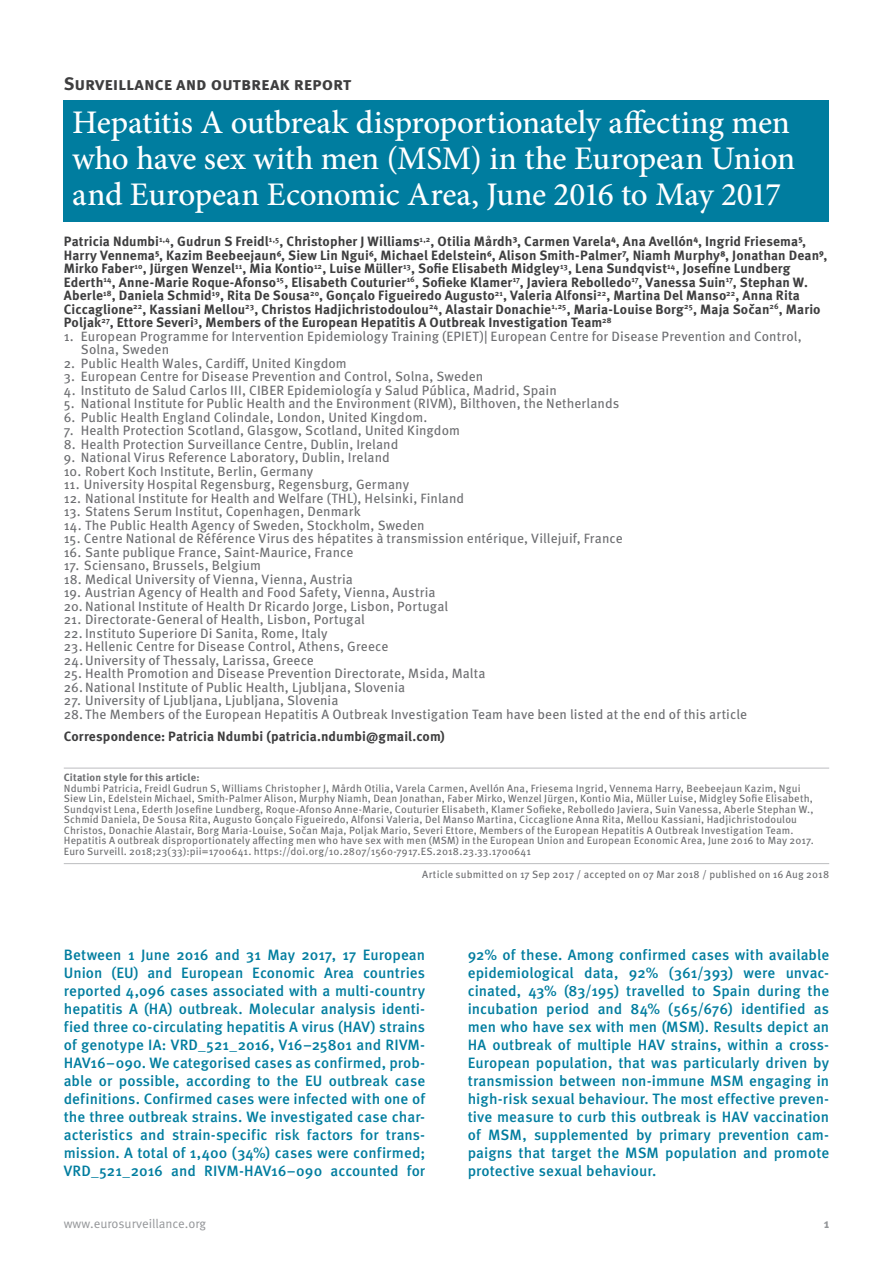
<style>
.page{position:relative;width:893px;height:1263px;background:#fff}
.page>*{position:absolute;margin:0;border:0;box-sizing:border-box;transform-origin:0 0}
.t1{font:500 33px/36px "Minion Pro";letter-spacing:-.01em;color:#fff}
.t2{font:700 18px "Meta Pro";color:#3e3e3f}
.t3{font:500 15px/18px "Meta Pro";letter-spacing:.005em;color:#007d9f;text-align:justify}
.t4{font:13.5px/13.5px "Meta Pro";letter-spacing:.01em;color:#6c6d70}
.t5{font:700 13.5px/13.5px "Meta Pro";letter-spacing:.01em;color:#3e3e3f}
.t6{font:12.75px "Meta Pro";color:#939598}
.t7{font:700 12.75px "Meta Pro";color:#939598}
.t8{font:10.5px/10.5px "Meta Pro";letter-spacing:.015em;color:#6c6d70}
.t9{font:700 10.5px "Meta Pro";letter-spacing:.015em;color:#6c6d70}
</style>
<div class="page">
<hr style="left:64px;top:768px;width:765px;height:1px;background:#bcbdc0">
<hr style="left:64px;top:863px;width:765px;height:1px;background:#bcbdc0">
<div style="left:64px;top:100px;width:765px;height:122px;background:#007d9f"></div>
<h2 class="t2" style="left:64px;top:72px;width:289px">Surveillance and outbreak report</h2>
<h1 class="t1" style="left:72px;top:104px;width:724px">Hepatitis A outbreak disproportionately affecting men who have sex with men (MSM) in the European Union and European Economic Area, June 2016 to May 2017</h1>
<p class="t5" style="left:64px;top:235px;width:765px">Patricia Ndumbi<sup>1,4</sup>, Gudrun S Freidl<sup>1,5</sup>, Christopher J Williams<sup>1,2</sup>, Otilia Mårdh³, Carmen Varela⁴, Ana Avellón⁴, Ingrid Friesema⁵, Harry Vennema⁵, Kazim Beebeejaun⁶, Siew Lin Ngui⁶, Michael Edelstein⁶, Alison Smith-Palmer⁷, Niamh Murphy⁸, Jonathan Dean⁹, Mirko Faber<sup>10</sup>, Jürgen Wenzel<sup>11</sup>, Mia Kontio<sup>12</sup>, Luise Müller<sup>13</sup>, Sofie Elisabeth Midgley<sup>13</sup>, Lena Sundqvist<sup>14</sup>, Josefine Lundberg Ederth<sup>14</sup>, Anne-Marie Roque-Afonso<sup>15</sup>, Elisabeth Couturier<sup>16</sup>, Sofieke Klamer<sup>17</sup>, Javiera Rebolledo<sup>17</sup>, Vanessa Suin<sup>17</sup>, Stephan W.<br>Aberle<sup>18</sup>, Daniela Schmid<sup>19</sup>, Rita De Sousa<sup>20</sup>, Gonçalo Figueiredo Augusto<sup>21</sup>, Valeria Alfonsi<sup>22</sup>, Martina Del Manso<sup>22</sup>, Anna Rita Ciccaglione<sup>22</sup>, Kassiani Mellou<sup>23</sup>, Christos Hadjichristodoulou<sup>24</sup>, Alastair Donachie<sup>1,25</sup>, Maria-Louise Borg<sup>25</sup>, Maja Sočan<sup>26</sup>, Mario Poljak<sup>27</sup>, Ettore Severi<sup>3</sup>, Members of the European Hepatitis A Outbreak Investigation Team<sup>28</sup></p>
<p class="t4" style="left:81px;top:330px;width:722px;text-indent:-17px">1. European Programme for Intervention Epidemiology Training (EPIET)| European Centre for Disease Prevention and Control,<br>Solna, Sweden</p>
<p class="t4" style="left:64px;top:357px;width:285px">2. Public Health Wales, Cardiff, United Kingdom</p>
<p class="t4" style="left:64px;top:370px;width:421px">3. European Centre for Disease Prevention and Control, Solna, Sweden</p>
<p class="t4" style="left:64px;top:384px;width:494px">4. Instituto de Salud Carlos III, CIBER Epidemiología y Salud Pública, Madrid, Spain</p>
<p class="t4" style="left:64px;top:397px;width:557px">5. National Institute for Public Health and the Environment (RIVM), Bilthoven, the Netherlands</p>
<p class="t4" style="left:64px;top:411px;width:365px">6. Public Health England Colindale, London, United Kingdom.</p>
<p class="t4" style="left:64px;top:424px;width:398px">7. Health Protection Scotland, Glasgow, Scotland, United Kingdom</p>
<p class="t4" style="left:64px;top:438px;width:336px">8. Health Protection Surveillance Centre, Dublin, Ireland</p>
<p class="t4" style="left:64px;top:451px;width:328px">9. National Virus Reference Laboratory, Dublin, Ireland</p>
<p class="t4" style="left:64px;top:465px;width:251px">10. Robert Koch Institute, Berlin, Germany</p>
<p class="t4" style="left:64px;top:478px;width:347px">11. University Hospital Regensburg, Regensburg, Germany</p>
<p class="t4" style="left:64px;top:492px;width:402px">12. National Institute for Health and Welfare (THL), Helsinki, Finland</p>
<p class="t4" style="left:64px;top:505px;width:298px">13. Statens Serum Institut, Copenhagen, Denmark</p>
<p class="t4" style="left:64px;top:519px;width:362px">14. The Public Health Agency of Sweden, Stockholm, Sweden</p>
<p class="t4" style="left:64px;top:532px;width:561px">15. Centre National de Référence Virus des hépatites à transmission entérique, Villejuif, France</p>
<p class="t4" style="left:64px;top:546px;width:291px">16. Sante publique France, Saint-Maurice, France</p>
<p class="t4" style="left:64px;top:559px;width:199px">17. Sciensano, Brussels, Belgium</p>
<p class="t4" style="left:64px;top:573px;width:291px">18. Medical University of Vienna, Vienna, Austria</p>
<p class="t4" style="left:64px;top:586px;width:386px">19. Austrian Agency of Health and Food Safety, Vienna, Austria<br>20.National Institute of Health Dr Ricardo Jorge, Lisbon, Portugal</p>
<p class="t4" style="left:64px;top:613px;width:303px">21. Directorate-General of Health, Lisbon, Portugal</p>
<p class="t4" style="left:64px;top:627px;width:265px">22. Instituto Superiore Di Sanita, Rome, Italy</p>
<p class="t4" style="left:64px;top:640px;width:326px">23. Hellenic Centre for Disease Control, Athens, Greece<br>24.University of Thessaly, Larissa, Greece</p>
<p class="t4" style="left:64px;top:667px;width:423px">25. Health Promotion and Disease Prevention Directorate, Msida, Malta<br>26.National Institute of Public Health, Ljubljana, Slovenia</p>
<p class="t4" style="left:64px;top:694px;width:276px">27. University of Ljubljana, Ljubljana, Slovenia</p>
<p class="t4" style="left:64px;top:708px;width:685px">28. The Members of the European Hepatitis A Outbreak Investigation Team have been listed at the end of this article</p>
<p class="t5" style="left:64px;top:730px;width:383px">Correspondence: Patricia Ndumbi (patricia.ndumbi@gmail.com)</p>
<p class="t9" style="left:64px;top:771px;width:137px">Citation style for this article:</p>
<p class="t8" style="left:64px;top:783px;width:752px">Ndumbi Patricia, Freidl Gudrun S, Williams Christopher J, Mårdh Otilia, Varela Carmen, Avellón Ana, Friesema Ingrid, Vennema Harry, Beebeejaun Kazim, Ngui Siew Lin, Edelstein Michael, Smith-Palmer Alison, Murphy Niamh, Dean Jonathan, Faber Mirko, Wenzel Jürgen, Kontio Mia, Müller Luise, Midgley Sofie Elisabeth, Sundqvist Lena, Ederth Josefine Lundberg, Roque-Afonso Anne-Marie, Couturier Elisabeth, Klamer Sofieke, Rebolledo Javiera, Suin Vanessa, Aberle Stephan W., Schmid Daniela, De Sousa Rita, Augusto Gonçalo Figueiredo, Alfonsi Valeria, Del Manso Martina, Ciccaglione Anna Rita, Mellou Kassiani, Hadjichristodoulou Christos, Donachie Alastair, Borg Maria-Louise, Sočan Maja, Poljak Mario, Severi Ettore, Members of the European Hepatitis A Outbreak Investigation Team.<br>Hepatitis A outbreak disproportionately affecting men who have sex with men (MSM) in the European Union and European Economic Area, June 2016 to May 2017.<br>Euro Surveill. 2018;23(33):pii=1700641. https://doi.org/10.2807/1560-7917.ES.2018.23.33.1700641</p>
<p class="t8" style="left:422px;top:869px;width:408px">Article submitted on 17 Sep 2017 / accepted on 07 Mar 2018 / published on 16 Aug 2018</p>
<p class="t3" style="left:64px;top:946px;width:363px">Between 1 June 2016 and 31 May 2017, 17 European Union (EU) and European Economic Area countries reported 4,096 cases associated with a multi-country hepatitis A (HA) outbreak. Molecular analysis identi&shy;fied three co-circulating hepatitis A virus (HAV) strains of genotype IA: VRD_521_2016, V16–25801 and RIVM-HAV16–090. We categorised cases as confirmed, prob&shy;able or possible, according to the EU outbreak case definitions. Confirmed cases were infected with one of the three outbreak strains. We investigated case char&shy;acteristics and strain-specific risk factors for trans&shy;mission. A total of 1,400 (34%) cases were confirmed; VRD_521_2016 and RIVM-HAV16–090 accounted for</p>
<p class="t3" style="left:468px;top:946px;width:363px">92% of these. Among confirmed cases with available epidemiological data, 92% (361/393) were unvac&shy;cinated, 43% (83/195) travelled to Spain during the incubation period and 84% (565/676) identified as men who have sex with men (MSM). Results depict an HA outbreak of multiple HAV strains, within a cross-European population, that was particularly driven by transmission between non-immune MSM engaging in high-risk sexual behaviour. The most effective preven&shy;tive measure to curb this outbreak is HAV vaccination of MSM, supplemented by primary prevention cam&shy;paigns that target the MSM population and promote protective sexual behaviour.</p>
<p class="t6" style="left:64px;top:1215px;width:144px">www.eurosurveillance.org</p>
<p class="t7" style="left:824px;top:1215px;width:7px">1</p>
</div>
